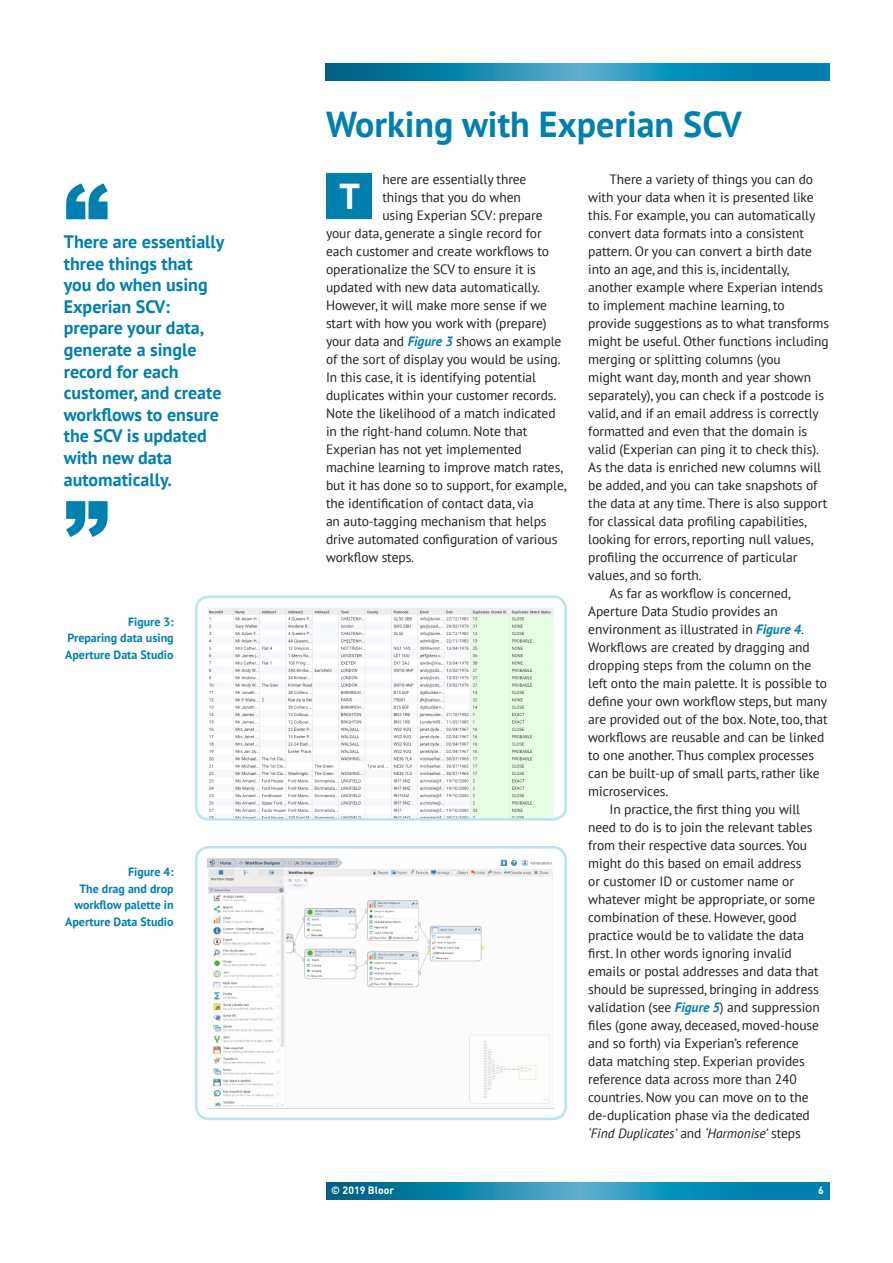
<style>
.page{position:relative;width:893px;height:1263px;background:#fff}
.page>*{position:absolute;margin:0;border:0;box-sizing:border-box;transform-origin:0 0}
.Chapter_Head{font:900 90px "Arial";color:#0080ae}
.BLOOR_MAIN_HEADLINE{font:700 36px "PT Sans";color:#0080ae}
.t1{font:700 36px "PT Sans";color:#fff}
.BLOOR_PULL_QUOTE_12{font:700 18px/21.6px "PT Sans";color:#0080ae}
.BLOOR_BODY_INDENT_4m{font:13.5px/18px "PT Sans";letter-spacing:-.005em;color:#231f20}
.BLOOR_FIGURE_CAPTION{font:700 12px/16.5px "PT Sans";color:#0080ae;text-align:justify}
.t2{font:700 10.5px "DIN";color:#fff}
.s1{font-weight:700;font-style:italic;color:#0080ae}
.s2{font-style:italic}
</style>
<div class="page">
<svg style="left:326px;top:64px;width:503px;height:17px;background:#168ab0"></svg>
<svg style="left:326px;top:1182px;width:503px;height:17px;background:#1689b0"></svg>
<div style="left:326px;top:173px;width:46px;height:46px;background:#0080ae"></div>
<img style="left:208px;top:608px;width:345px;height:209px">
<div style="left:195px;top:595px;width:372px;height:226px;border:3px solid #bfe2f2;border-radius:13px"></div>
<img style="left:208px;top:859px;width:346px;height:250px">
<div style="left:195px;top:846px;width:372px;height:274px;border:3px solid #bfe2f2;border-radius:13px"></div>
<p class="Chapter_Head" style="left:64px;top:151px;width:46px">“</p>
<p class="BLOOR_PULL_QUOTE_12" style="left:64px;top:231px;width:162px">There are essentially three things that you do when using<br>Experian SCV: prepare your data, generate a single record for each customer, and create workflows to ensure the SCV is updated with new data automatically.</p>
<p class="Chapter_Head" style="left:64px;top:469px;width:46px">”</p>
<p class="BLOOR_FIGURE_CAPTION" style="left:65px;top:613px;width:110px;text-indent:63px">Figure 3:<br>Preparing data using Aperture Data Studio</p>
<p class="BLOOR_FIGURE_CAPTION" style="left:65px;top:863px;width:110px;text-align:right">Figure 4:<br>The drag and drop workflow palette in<br>Aperture Data Studio</p>
<p class="BLOOR_MAIN_HEADLINE" style="left:326px;top:100px;width:417px">Working with Experian SCV</p>
<p class="t1" style="left:339px;top:172px;width:22px">T</p>
<p class="BLOOR_BODY_INDENT_4m" style="left:588px;top:170px;width:242px;text-indent:21px">There a variety of things you can do with your data when it is presented like this. For example, you can automatically convert data formats into a consistent pattern. Or you can convert a birth date into an age, and this is, incidentally, another example where Experian intends to implement machine learning, to provide suggestions as to what transforms might be useful. Other functions including merging or splitting columns (you<br>might want day, month and year shown separately), you can check if a postcode is valid, and if an email address is correctly formatted and even that the domain is valid (Experian can ping it to check this).<br>As the data is enriched new columns will be added, and you can take snapshots of the data at any time. There is also support for classical data profiling capabilities, looking for errors, reporting null values, profiling the occurrence of particular values, and so forth.</p>
<p class="BLOOR_BODY_INDENT_4m" style="left:588px;top:584px;width:241px;text-indent:21px">As far as workflow is concerned, Aperture Data Studio provides an environment as illustrated in <span class="s1">Figure 4</span>.<br>Workflows are created by dragging and dropping steps from the column on the left onto the main palette. It is possible to define your own workflow steps, but many are provided out of the box. Note, too, that workflows are reusable and can be linked to one another. Thus complex processes can be built-up of small parts, rather like microservices.</p>
<p class="BLOOR_BODY_INDENT_4m" style="left:588px;top:800px;width:233px;text-indent:21px">In practice, the first thing you will need to do is to join the relevant tables from their respective data sources. You might do this based on email address<br>or customer ID or customer name or whatever might be appropriate, or some combination of these. However, good practice would be to validate the data first. In other words ignoring invalid emails or postal addresses and data that should be supressed, bringing in address validation (see <span class="s1">Figure 5</span>) and suppression files (gone away, deceased, moved-house and so forth) via Experian’s reference data matching step. Experian provides reference data across more than 240 countries. Now you can move on to the de-duplication phase via the dedicated <span class="s2">‘Find Duplicates’</span> and <span class="s2">‘Harmonise’</span> steps</p>
<p class="BLOOR_BODY_INDENT_4m" style="left:382px;top:170px;width:146px">here are essentially three</p>
<p class="BLOOR_BODY_INDENT_4m" style="left:382px;top:188px;width:140px">things that you do when</p>
<p class="BLOOR_BODY_INDENT_4m" style="left:382px;top:206px;width:162px">using Experian SCV: prepare</p>
<p class="BLOOR_BODY_INDENT_4m" style="left:326px;top:224px;width:217px">your data, generate a single record for</p>
<p class="BLOOR_BODY_INDENT_4m" style="left:326px;top:242px;width:224px">each customer and create workflows to</p>
<p class="BLOOR_BODY_INDENT_4m" style="left:326px;top:260px;width:211px">operationalize the SCV to ensure it is</p>
<p class="BLOOR_BODY_INDENT_4m" style="left:326px;top:278px;width:215px">updated with new data automatically.</p>
<p class="BLOOR_BODY_INDENT_4m" style="left:326px;top:296px;width:222px">However, it will make more sense if we</p>
<p class="BLOOR_BODY_INDENT_4m" style="left:326px;top:314px;width:222px">start with how you work with (prepare)</p>
<p class="BLOOR_BODY_INDENT_4m" style="left:326px;top:332px;width:237px">your data and <span class="s1">Figure 3</span> shows an example</p>
<p class="BLOOR_BODY_INDENT_4m" style="left:326px;top:350px;width:236px">of the sort of display you would be using.</p>
<p class="BLOOR_BODY_INDENT_4m" style="left:326px;top:368px;width:212px">In this case, it is identifying potential</p>
<p class="BLOOR_BODY_INDENT_4m" style="left:326px;top:386px;width:232px">duplicates within your customer records.</p>
<p class="BLOOR_BODY_INDENT_4m" style="left:326px;top:404px;width:231px">Note the likelihood of a match indicated</p>
<p class="BLOOR_BODY_INDENT_4m" style="left:326px;top:422px;width:203px">in the right-hand column. Note that</p>
<p class="BLOOR_BODY_INDENT_4m" style="left:326px;top:440px;width:197px">Experian has not yet implemented</p>
<p class="BLOOR_BODY_INDENT_4m" style="left:326px;top:458px;width:238px">machine learning to improve match rates,</p>
<p class="BLOOR_BODY_INDENT_4m" style="left:326px;top:476px;width:242px">but it has done so to support, for example,</p>
<p class="BLOOR_BODY_INDENT_4m" style="left:326px;top:494px;width:209px">the identification of contact data, via</p>
<p class="BLOOR_BODY_INDENT_4m" style="left:326px;top:512px;width:222px">an auto-tagging mechanism that helps</p>
<p class="BLOOR_BODY_INDENT_4m" style="left:326px;top:530px;width:233px">drive automated configuration of various</p>
<p class="BLOOR_BODY_INDENT_4m" style="left:326px;top:548px;width:90px">workflow steps.</p>
<p class="t2" style="left:331px;top:1184px;width:65px">© 2019 Bloor</p>
<p class="t2" style="left:818px;top:1184px;width:7px">6</p>
</div>
